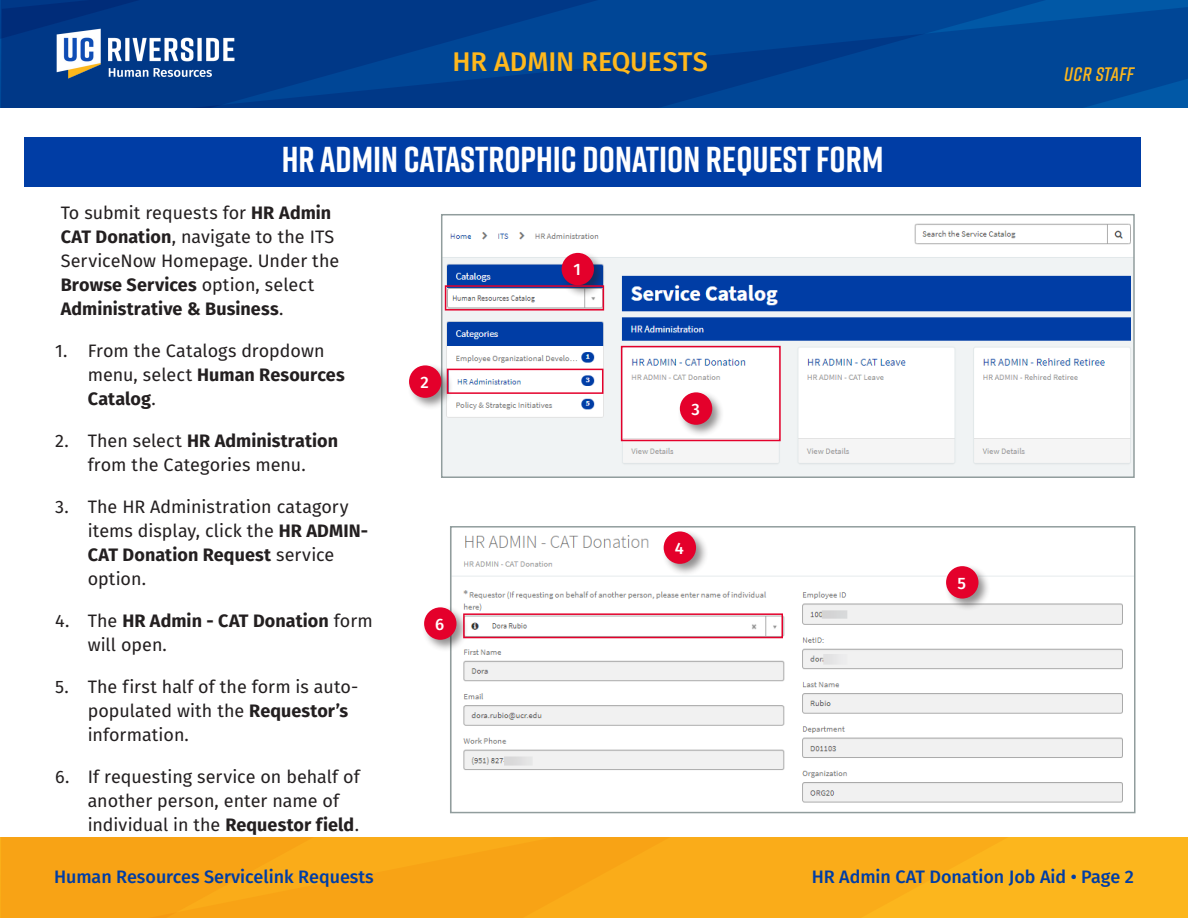
<style>
.page{position:relative;width:1188px;height:918px;background:#fff}
.page>*{position:absolute;margin:0;border:0;box-sizing:border-box;transform-origin:0 0}
.TOC_Level_1{font:700 36px "Rift";color:#fff}
.Title_2{font:500 27px "Fira Sans";color:#ffb81c}
.Page_Header_-_Section_Name{font:italic 600 19.5px "Rift";letter-spacing:.015em;color:#ffb81c}
.Body_-_Numbered{font:18px/24px "Fira Sans";color:#231f20}
.t1{font:500 18px "Fira Sans";color:#003da5}
.t2{font:700 18px/24px "Fira Sans";letter-spacing:.005em;color:#231f20}
.Screenshot_Step_Numbers{font:500 16.5px "Fira Sans";color:#fff}
.s1{font-weight:700}
.s2{font-weight:400}
</style>
<div class="page">
<svg style="left:0;top:0;width:1188px;height:108px;background:#00408f"></svg>
<img style="left:54px;top:27px;width:185px;height:54px">
<svg style="left:0;top:838px;width:1188px;height:80px;background:#f9aa18"></svg>
<img style="left:453px;top:535px;width:680px;height:268px">
<div style="left:450px;top:526px;width:686px;height:287px;border:2px solid #919d9d"></div>
<img style="left:444px;top:223px;width:688px;height:252px">
<div style="left:441px;top:214px;width:694px;height:264px;border:2px solid #919d9d"></div>
<div style="left:25px;top:137px;width:1116px;height:49px;background:#003da5"></div>
<div style="left:621px;top:346px;width:160px;height:95px;border:2px solid #e4002b"></div>
<div style="left:407px;top:363px;width:47px;height:47px;background:#231f20;opacity:.5"></div>
<div style="left:409px;top:365px;width:32px;height:33px;background:#e4002b;border-radius:50%"></div>
<div style="left:559px;top:251px;width:48px;height:47px;background:#231f20;opacity:.5"></div>
<div style="left:562px;top:253px;width:32px;height:32px;background:#e4002b;border-radius:50%"></div>
<div style="left:662px;top:529px;width:47px;height:47px;background:#231f20;opacity:.5"></div>
<div style="left:664px;top:531px;width:32px;height:33px;background:#e4002b;border-radius:50%"></div>
<div style="left:678px;top:390px;width:47px;height:47px;background:#231f20;opacity:.5"></div>
<div style="left:680px;top:392px;width:32px;height:33px;background:#e4002b;border-radius:50%"></div>
<div style="left:944px;top:564px;width:47px;height:47px;background:#231f20;opacity:.5"></div>
<div style="left:946px;top:566px;width:32px;height:33px;background:#e4002b;border-radius:50%"></div>
<div style="left:422px;top:605px;width:47px;height:47px;background:#231f20;opacity:.5"></div>
<div style="left:424px;top:607px;width:33px;height:33px;background:#e4002b;border-radius:50%"></div>
<div style="left:445px;top:285px;width:159px;height:26px;border:2px solid #e4002b"></div>
<div style="left:447px;top:369px;width:156px;height:25px;border:2px solid #e4002b"></div>
<div style="left:463px;top:613px;width:320px;height:25px;border:2px solid #e4002b"></div>
<p class="Title_2" style="left:453px;top:40px;width:257px">HR ADMIN REQUESTS</p>
<p class="TOC_Level_1" style="left:282px;top:133px;width:603px">HR ADMIN CATASTROPHIC DONATION REQUEST FORM</p>
<p class="Body_-_Numbered" style="left:61px;top:200px;width:280px">To submit requests for <span class="s1">HR Admin<br>CAT Donation</span>, navigate to the ITS<br>ServiceNow Homepage. Under the<br><span class="s1">Browse Services</span> option, select<br><span class="s1">Administrative &amp; Business</span>.</p>
<p class="Body_-_Numbered" style="left:88px;top:338px;width:258px;text-indent:-32px">1. From the Catalogs dropdown menu, select <span class="s1">Human Resources<br>Catalog</span>.</p>
<p class="Body_-_Numbered" style="left:55px;top:428px;width:284px;text-align:center">2. Then select <span class="s1">HR Administration </span>from the Categories menu.</p>
<p class="Body_-_Numbered" style="left:88px;top:494px;width:282px;text-indent:-32px">3. The HR Administration catagory items display, click the <span class="s1">HR ADMIN-<br>CAT Donation Request</span> service option.</p>
<p class="t2" style="left:88px;top:607px;width:287px;text-indent:-32px"><span class="s2">4. The</span> HR Admin - CAT Donation <span class="s2">form will open.</span></p>
<p class="Body_-_Numbered" style="left:88px;top:674px;width:272px;text-indent:-32px">5. The first half of the form is auto&shy;populated with the <span class="s1">Requestor’s </span>information.</p>
<p class="Body_-_Numbered" style="left:88px;top:764px;width:274px;text-indent:-32px">6. If requesting service on behalf of another person, enter name of individual in the <span class="s1">Requestor field</span>.</p>
<p class="Screenshot_Step_Numbers" style="left:421px;top:369px;width:10px">2</p>
<p class="Screenshot_Step_Numbers" style="left:435px;top:611px;width:11px">6</p>
<p class="Screenshot_Step_Numbers" style="left:574px;top:256px;width:9px">1</p>
<p class="Screenshot_Step_Numbers" style="left:691px;top:396px;width:10px">3</p>
<p class="Screenshot_Step_Numbers" style="left:675px;top:535px;width:11px">4</p>
<p class="Screenshot_Step_Numbers" style="left:958px;top:570px;width:10px">5</p>
<p class="Page_Header_-_Section_Name" style="left:1064px;top:60px;width:71px">UCR STAFF</p>
<p class="t1" style="left:54px;top:862px;width:321px">Human Resources Servicelink Requests</p>
<p class="t1" style="left:812px;top:862px;width:324px">HR Admin CAT Donation Job Aid • Page 2</p>
</div>
